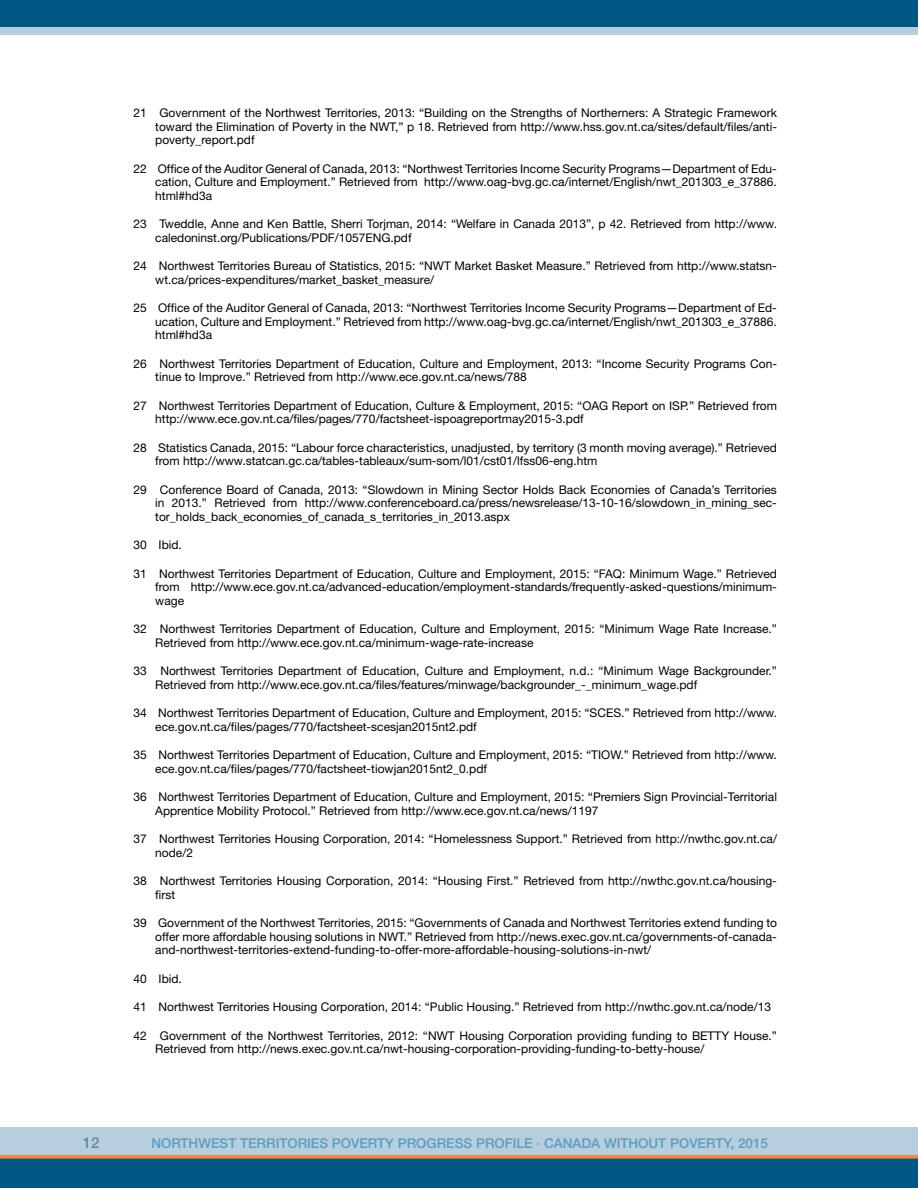
<style>
.page{position:relative;width:918px;height:1188px;background:#fff}
.page>*{position:absolute;margin:0;border:0;box-sizing:border-box;transform-origin:0 0}
.t1{font:500 15px "Helvetica Neue";color:#6785a8}
.t2{font:500 13.5px "Helvetica Neue";color:#5b9dbf}
.t3{font:12px/13.5px "Helvetica Neue";color:#000}
</style>
<div class="page">
<div style="left:0;top:1128px;width:918px;height:35px;background:#b7cedf"></div>
<div style="left:0;top:5px;width:918px;height:30px;background:#b7cedf"></div>
<div style="left:0;top:1155px;width:918px;height:33px;background:#005783"></div>
<div style="left:0;top:0;width:918px;height:27px;background:#005783"></div>
<svg style="left:0;top:1155px;width:918px;height:4px;background:#db833a"></svg>
<p class="t3" style="left:155px;top:106px;width:623px;text-align:justify;text-indent:-22px">21 Government of the Northwest Territories, 2013: “Building on the Strengths of Northerners: A Strategic Framework toward the Elimination of Poverty in the NWT,” p 18. Retrieved from http://www.hss.gov.nt.ca/sites/default/files/anti&shy;poverty_report.pdf</p>
<p class="t3" style="left:155px;top:162px;width:623px;text-align:justify;text-indent:-22px">22 Office of the Auditor General of Canada, 2013: “Northwest Territories Income Security Programs—Department of Edu&shy;cation, Culture and Employment.” Retrieved from http://www.oag-bvg.gc.ca/internet/English/nwt_201303_e_37886. html#hd3a</p>
<p class="t3" style="left:155px;top:217px;width:623px;text-indent:-22px">23 Tweddle, Anne and Ken Battle, Sherri Torjman, 2014: “Welfare in Canada 2013”, p 42. Retrieved from http://www. caledoninst.org/Publications/PDF/1057ENG.pdf</p>
<p class="t3" style="left:155px;top:259px;width:623px;text-indent:-22px">24 Northwest Territories Bureau of Statistics, 2015: “NWT Market Basket Measure.” Retrieved from http://www.statsn&shy;wt.ca/prices-expenditures/market_basket_measure/</p>
<p class="t3" style="left:155px;top:301px;width:623px;text-align:justify;text-indent:-22px">25 Office of the Auditor General of Canada, 2013: “Northwest Territories Income Security Programs—Department of Ed&shy;ucation, Culture and Employment.” Retrieved from http://www.oag-bvg.gc.ca/internet/English/nwt_201303_e_37886. html#hd3a</p>
<p class="t3" style="left:155px;top:357px;width:623px;text-indent:-22px">26 Northwest Territories Department of Education, Culture and Employment, 2013: “Income Security Programs Con&shy;tinue to Improve.” Retrieved from http://www.ece.gov.nt.ca/news/788</p>
<p class="t3" style="left:155px;top:399px;width:623px;text-indent:-22px">27 Northwest Territories Department of Education, Culture &amp; Employment, 2015: “OAG Report on ISP.” Retrieved from http://www.ece.gov.nt.ca/files/pages/770/factsheet-ispoagreportmay2015-3.pdf</p>
<p class="t3" style="left:155px;top:441px;width:623px;text-indent:-22px">28 Statistics Canada, 2015: “Labour force characteristics, unadjusted, by territory (3 month moving average).” Retrieved from http://www.statcan.gc.ca/tables-tableaux/sum-som/l01/cst01/lfss06-eng.htm</p>
<p class="t3" style="left:155px;top:483px;width:623px;text-align:justify;text-indent:-22px">29 Conference Board of Canada, 2013: “Slowdown in Mining Sector Holds Back Economies of Canada’s Territories in 2013.” Retrieved from http://www.conferenceboard.ca/press/newsrelease/13-10-16/slowdown_in_mining_sec&shy;tor_holds_back_economies_of_canada_s_territories_in_2013.aspx</p>
<p class="t3" style="left:134px;top:538px;width:50px">30 Ibid.</p>
<p class="t3" style="left:155px;top:567px;width:623px;text-align:justify;text-indent:-22px">31 Northwest Territories Department of Education, Culture and Employment, 2015: “FAQ: Minimum Wage.” Retrieved from http://www.ece.gov.nt.ca/advanced-education/employment-standards/frequently-asked-questions/minimum&shy;wage</p>
<p class="t3" style="left:155px;top:622px;width:623px;text-indent:-22px">32 Northwest Territories Department of Education, Culture and Employment, 2015: “Minimum Wage Rate Increase.”<br>Retrieved from http://www.ece.gov.nt.ca/minimum-wage-rate-increase</p>
<p class="t3" style="left:155px;top:664px;width:623px;text-indent:-22px">33 Northwest Territories Department of Education, Culture and Employment, n.d.: “Minimum Wage Backgrounder.”<br>Retrieved from http://www.ece.gov.nt.ca/files/features/minwage/backgrounder_-_minimum_wage.pdf</p>
<p class="t3" style="left:155px;top:706px;width:623px;text-indent:-22px">34 Northwest Territories Department of Education, Culture and Employment, 2015: “SCES.” Retrieved from http://www. ece.gov.nt.ca/files/pages/770/factsheet-scesjan2015nt2.pdf</p>
<p class="t3" style="left:155px;top:748px;width:623px;text-indent:-22px">35 Northwest Territories Department of Education, Culture and Employment, 2015: “TIOW.” Retrieved from http://www. ece.gov.nt.ca/files/pages/770/factsheet-tiowjan2015nt2_0.pdf</p>
<p class="t3" style="left:155px;top:790px;width:623px;text-indent:-22px">36 Northwest Territories Department of Education, Culture and Employment, 2015: “Premiers Sign Provincial-Territorial<br>Apprentice Mobility Protocol.” Retrieved from http://www.ece.gov.nt.ca/news/1197</p>
<p class="t3" style="left:155px;top:832px;width:623px;text-indent:-22px">37 Northwest Territories Housing Corporation, 2014: “Homelessness Support.” Retrieved from http://nwthc.gov.nt.ca/ node/2</p>
<p class="t3" style="left:155px;top:874px;width:623px;text-indent:-22px">38 Northwest Territories Housing Corporation, 2014: “Housing First.” Retrieved from http://nwthc.gov.nt.ca/housing&shy;first</p>
<p class="t3" style="left:155px;top:916px;width:623px;text-align:justify;text-indent:-22px">39 Government of the Northwest Territories, 2015: “Governments of Canada and Northwest Territories extend funding to offer more affordable housing solutions in NWT.” Retrieved from http://news.exec.gov.nt.ca/governments-of-canada&shy;and-northwest-territories-extend-funding-to-offer-more-affordable-housing-solutions-in-nwt/</p>
<p class="t3" style="left:134px;top:972px;width:50px">40 Ibid.</p>
<p class="t3" style="left:134px;top:1000px;width:639px">41 Northwest Territories Housing Corporation, 2014: “Public Housing.” Retrieved from http://nwthc.gov.nt.ca/node/13</p>
<p class="t3" style="left:155px;top:1029px;width:623px;text-indent:-22px">42 Government of the Northwest Territories, 2012: “NWT Housing Corporation providing funding to BETTY House.”<br>Retrieved from http://news.exec.gov.nt.ca/nwt-housing-corporation-providing-funding-to-betty-house/</p>
<p class="t1" style="left:83px;top:1134px;width:18px">12</p>
<p class="t2" style="left:151px;top:1135px;width:618px">NORTHWEST TERRITORIES POVERTY PROGRESS PROFILE · CANADA WITHOUT POVERTY, 2015</p>
</div>
